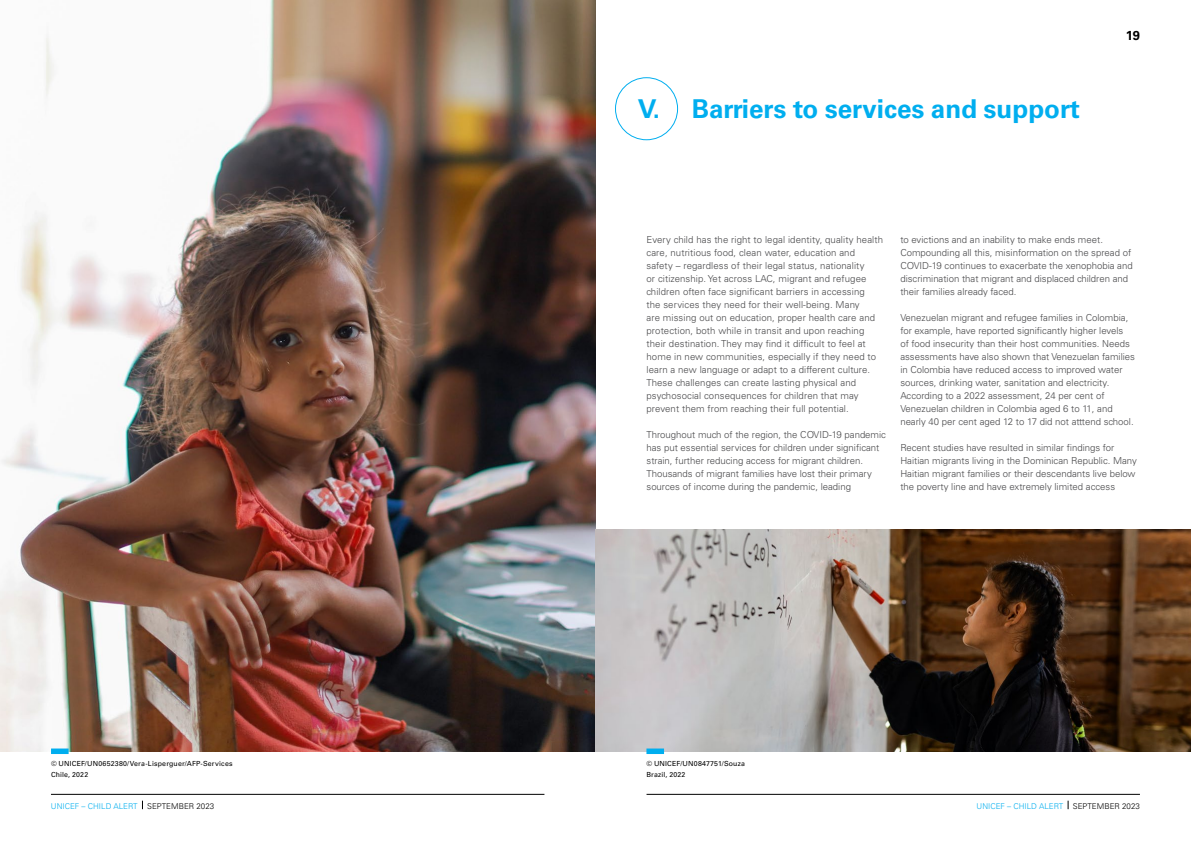
<style>
.page{position:relative;width:1191px;height:842px;background:#fff}
.page>*{position:absolute;margin:0;border:0;box-sizing:border-box;transform-origin:0 0}
.t1{font:700 26px "Univers LT Std";color:#00aeef}
.t2{font:700 13px "Univers LT Std";color:#000}
.t3{font:300 9.6px/13px "Univers LT Std";color:#48484a}
.t4{font:300 8px "Univers LT Std";color:#00aeef}
.t5{font:7px/11px "Univers LT Std";letter-spacing:.025em;color:#000}
.s1{color:#000}
</style>
<div class="page">
<hr style="left:51px;top:794px;width:493px;height:1px;background:#000">
<hr style="left:646px;top:794px;width:494px;height:1px;background:#000">
<img style="left:0;top:0;width:595px;height:751px">
<div style="left:51px;top:748px;width:18px;height:6px;background:#00aeef"></div>
<img style="left:595px;top:529px;width:596px;height:222px">
<div style="left:615px;top:77px;width:63px;height:63px;border:1px solid #00aeef;border-radius:50%"></div>
<div style="left:646px;top:748px;width:18px;height:6px;background:#00aeef"></div>
<h1 class="t1" style="left:637px;top:94px;width:443px">V. Barriers to services and support</h1>
<h2 class="t2" style="left:1125px;top:28px;width:16px">19</h2>
<p class="t5" style="left:51px;top:758px;width:183px">© UNICEF/UN0652380/Vera-Lisperguer/AFP-Services<br>Chile, 2022</p>
<p class="t3" style="left:646px;top:233px;width:238px">Every child has the right to legal identity, quality health care, nutritious food, clean water, education and safety – regardless of their legal status, nationality<br>or citizenship. Yet across LAC, migrant and refugee children often face significant barriers in accessing<br>the services they need for their well-being. Many<br>are missing out on education, proper health care and protection, both while in transit and upon reaching their destination. They may find it difficult to feel at home in new communities, especially if they need to learn a new language or adapt to a different culture.<br>These challenges can create lasting physical and psychosocial consequences for children that may prevent them from reaching their full potential.</p>
<p class="t3" style="left:646px;top:428px;width:241px">Throughout much of the region, the COVID-19 pandemic has put essential services for children under significant strain, further reducing access for migrant children.<br>Thousands of migrant families have lost their primary sources of income during the pandemic, leading</p>
<p class="t3" style="left:900px;top:233px;width:234px">to evictions and an inability to make ends meet.<br>Compounding all this, misinformation on the spread of COVID-19 continues to exacerbate the xenophobia and discrimination that migrant and displaced children and their families already faced.</p>
<p class="t3" style="left:900px;top:311px;width:236px">Venezuelan migrant and refugee families in Colombia, for example, have reported significantly higher levels<br>of food insecurity than their host communities. Needs assessments have also shown that Venezuelan families in Colombia have reduced access to improved water sources, drinking water, sanitation and electricity.<br>According to a 2022 assessment, 24 per cent of Venezuelan children in Colombia aged 6 to 11, and nearly 40 per cent aged 12 to 17 did not atttend school.</p>
<p class="t3" style="left:900px;top:441px;width:238px">Recent studies have resulted in similar findings for Haitian migrants living in the Dominican Republic. Many Haitian migrant families or their descendants live below the poverty line and have extremely limited access</p>
<p class="t5" style="left:646px;top:758px;width:100px">© UNICEF/UN0847751/Souza<br>Brazil, 2022</p>
<p class="t4" style="left:51px;top:801px;width:165px">UNICEF – CHILD ALERT <span class="s1">SEPTEMBER 2023</span></p>
<p class="t4" style="left:976px;top:801px;width:165px">UNICEF – CHILD ALERT <span class="s1">SEPTEMBER 2023</span></p>
</div>
